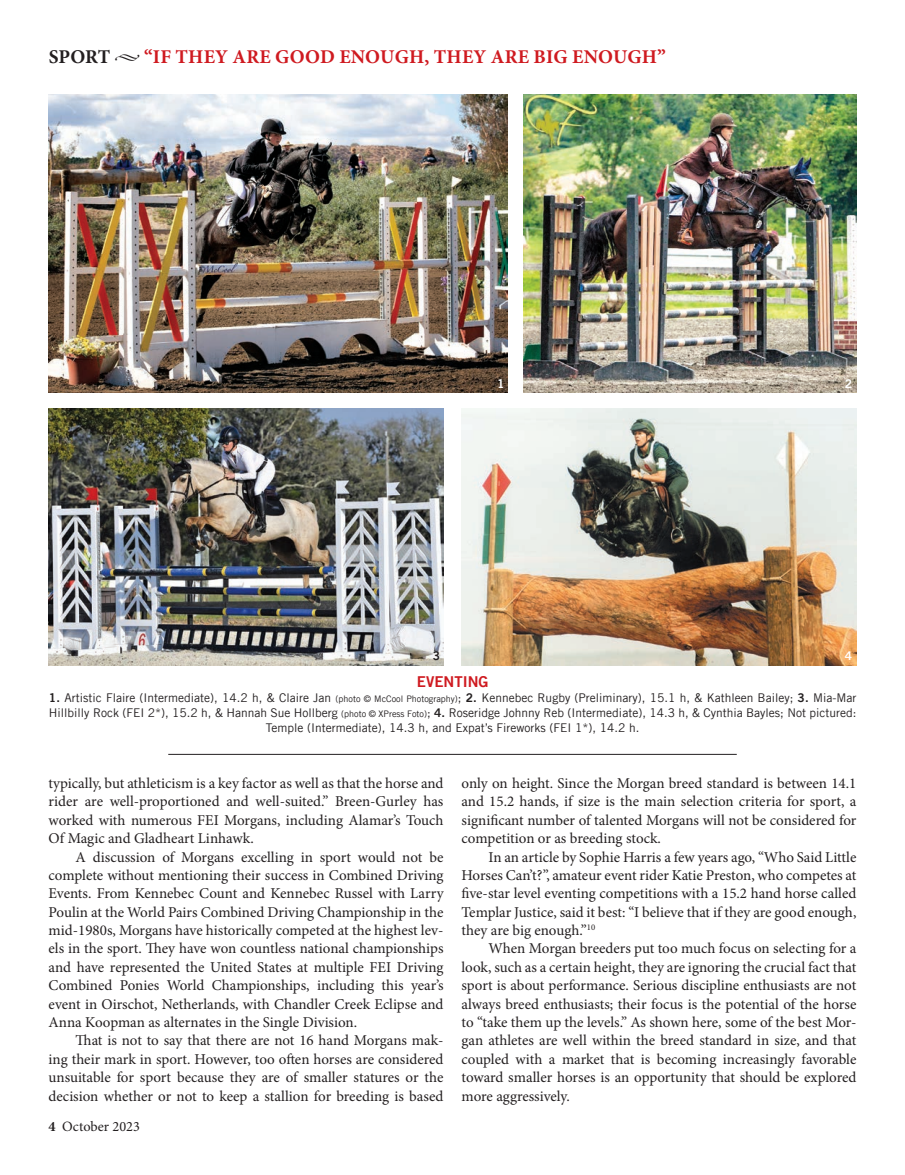
<style>
.page{position:relative;width:905px;height:1175px;background:#fff}
.page>*{position:absolute;margin:0;border:0;box-sizing:border-box;transform-origin:0 0}
.t1{font:700 19.5px "Minion Pro";letter-spacing:.01em;color:#cf1a20}
.t2{font:15px/18.3px "Minion Pro";letter-spacing:-.005em;color:#231f20;text-align:justify}
.t3{font:15px "Trade Gothic Bold Two";color:#cf1a20}
.t4{font:14.25px "Minion Pro";color:#231f20}
.t5{font:12px/15px "Trade Gothic";color:#231f20;text-align:center}
.t6{font:12px "Trade Gothic Bold 6";color:#fff}
.t7{font:12px "Trade Gothic Bold 6";color:#231f20}
.s1{color:#231f20}
.s2{font-family:"Trade Gothic Bold Two"}
.s3{font-size:9px}
.s4{font-weight:700}
</style>
<div class="page">
<img style="left:49px;top:94px;width:458px;height:298px">
<img style="left:523px;top:94px;width:333px;height:298px">
<img style="left:49px;top:408px;width:394px;height:257px">
<img style="left:462px;top:408px;width:394px;height:257px">
<hr style="left:168px;top:754px;width:568px;height:1px;background:#231f20">
<p class="t1" style="left:49px;top:43px;width:618px"><span class="s1">SPORT</span> <span class="s1">◆</span> “IF THEY ARE GOOD ENOUGH, THEY ARE BIG ENOUGH”</p>
<p class="t6" style="left:497px;top:379px;width:9px">1</p>
<p class="t6" style="left:844px;top:379px;width:9px">2</p>
<p class="t7" style="left:432px;top:650px;width:9px">3</p>
<p class="t6" style="left:844px;top:650px;width:9px">4</p>
<p class="t3" style="left:417px;top:674px;width:73px">EVENTING</p>
<p class="t5" style="left:49px;top:690px;width:809px"><span class="s2">1.</span> Artistic Flaire (Intermediate), 14.2 h, &amp; Claire Jan <span class="s3">(photo © McCool Photography)</span>; <span class="s2">2.</span> Kennebec Rugby (Preliminary), 15.1 h, &amp; Kathleen Bailey; <span class="s2">3.</span> Mia-Mar<br>Hillbilly Rock (FEI 2*), 15.2 h, &amp; Hannah Sue Hollberg <span class="s3">(photo © XPress Foto)</span>; <span class="s2">4.</span> Roseridge Johnny Reb (Intermediate), 14.3 h, &amp; Cynthia Bayles; Not pictured:<br>Temple (Intermediate), 14.3 h, and Expat’s Fireworks (FEI 1*), 14.2 h.</p>
<p class="t2" style="left:49px;top:774px;width:396px">typically, but athleticism is a key factor as well as that the horse and rider are well-proportioned and well-suited.” Breen-Gurley has worked with numerous FEI Morgans, including Alamar’s Touch Of Magic and Gladheart Linhawk.</p>
<p class="t2" style="left:49px;top:847px;width:396px;text-indent:27px">A discussion of Morgans excelling in sport would not be complete without mentioning their success in Combined Driving Events. From Kennebec Count and Kennebec Russel with Larry Poulin at the World Pairs Combined Driving Championship in the mid-1980s, Morgans have historically competed at the highest lev&shy;els in the sport. They have won countless national championships and have represented the United States at multiple FEI Driving Combined Ponies World Championships, including this year’s event in Oirschot, Netherlands, with Chandler Creek Eclipse and Anna Koopman as alternates in the Single Division.</p>
<p class="t2" style="left:49px;top:1031px;width:396px;text-indent:27px">That is not to say that there are not 16 hand Morgans mak&shy;ing their mark in sport. However, too often horses are considered unsuitable for sport because they are of smaller statures or the decision whether or not to keep a stallion for breeding is based</p>
<p class="t4" style="left:49px;top:1117px;width:93px"><span class="s4">4</span> October 2023</p>
<p class="t2" style="left:461px;top:774px;width:396px">only on height. Since the Morgan breed standard is between 14.1 and 15.2 hands, if size is the main selection criteria for sport, a significant number of talented Morgans will not be considered for competition or as breeding stock.</p>
<p class="t2" style="left:461px;top:847px;width:396px;text-indent:27px">In an article by Sophie Harris a few years ago, “Who Said Little Horses Can’t?”, amateur event rider Katie Preston, who competes at five-star level eventing competitions with a 15.2 hand horse called Templar Justice, said it best: “I believe that if they are good enough, they are big enough.”<sup>10</sup></p>
<p class="t2" style="left:461px;top:939px;width:396px;text-indent:27px">When Morgan breeders put too much focus on selecting for a look, such as a certain height, they are ignoring the crucial fact that sport is about performance. Serious discipline enthusiasts are not always breed enthusiasts; their focus is the potential of the horse to “take them up the levels.” As shown here, some of the best Mor&shy;gan athletes are well within the breed standard in size, and that coupled with a market that is becoming increasingly favorable toward smaller horses is an opportunity that should be explored more aggressively.</p>
</div>
